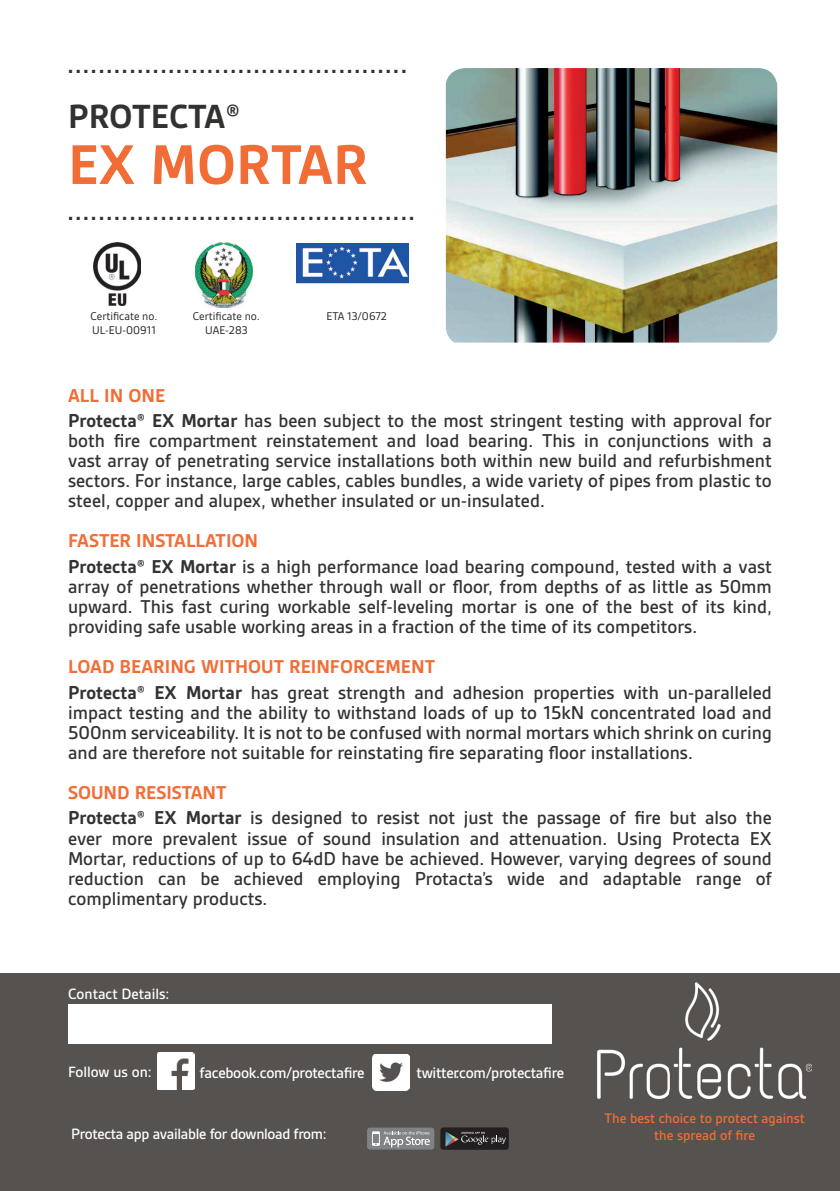
<style>
.page{position:relative;width:840px;height:1191px;background:#fff}
.page>*{position:absolute;margin:0;border:0;box-sizing:border-box;transform-origin:0 0}
.t1{font:700 60px "Gesta";color:#f26d36}
.t2{font:700 36px "Gesta";color:#343230}
.t3{font:500 32px "Gesta";color:#343230}
.t4{font:500 20px/20px "Gesta";color:#343230}
.t5{font:500 16.2px "Gesta";letter-spacing:-.02em;color:#fff}
.t6{font:500 16px "Gesta";letter-spacing:-.02em;color:#fff}
.t7{font:500 16px "Gesta";color:#fff}
.t8{font:500 14.8px/17px "Gesta";color:#f26d36;text-align:center}
.t9{font:12px/14px "Gesta";color:#231f20;text-align:center}
.s1{font-weight:700;color:#f26d36}
.s2{font-weight:700}
</style>
<div class="page">
<div style="left:0;top:973px;width:839px;height:218px;background:#555250"></div>
<img style="left:597px;top:1049px;width:71px;height:49px">
<img style="left:668px;top:982px;width:143px;height:116px">
<img style="left:445px;top:68px;width:331px;height:274px">
<div style="left:68px;top:1003px;width:483px;height:40px;background:#fff"></div>
<img style="left:157px;top:1052px;width:37px;height:37px">
<div style="left:440px;top:1127px;width:68px;height:22px;background:#231f20;border-radius:3px"></div>
<svg style="left:445px;top:1131px;width:60px;height:15px"></svg>
<div style="left:367px;top:1127px;width:67px;height:22px;background:#808285;border-radius:3px"></div>
<svg style="left:372px;top:1131px;width:57px;height:16px"></svg>
<img style="left:372px;top:1054px;width:37px;height:36px">
<img style="left:297px;top:243px;width:111px;height:41px">
<img style="left:94px;top:243px;width:47px;height:62px">
<img style="left:195px;top:243px;width:58px;height:64px">
<h3 class="t3" style="left:67px;top:45px;width:342px">............................................</h3>
<h2 class="t2" style="left:68px;top:96px;width:174px">PROTECTA®</h2>
<h1 class="t1" style="left:68px;top:131px;width:301px">EX MORTAR</h1>
<h3 class="t3" style="left:67px;top:192px;width:350px">.............................................</h3>
<p class="t9" style="left:90px;top:309px;width:68px;text-align:left">Certificate no.<br>UL-EU-00911</p>
<p class="t9" style="left:326px;top:309px;width:62px">ETA 13/0672</p>
<p class="t9" style="left:193px;top:309px;width:68px">Certificate no.<br>UAE-283</p>
<p class="t4" style="left:68px;top:382px;width:704px;line-height:25.6px"><span class="s1">ALL IN ONE<br></span><span class="s2">Protecta® EX Mortar</span> has been subject to the most stringent testing with approval for</p>
<p class="t4" style="left:68px;top:431px;width:704px;text-align:justify">both fire compartment reinstatement and load bearing. This in conjunctions with a vast array of penetrating service installations both within new build and refurbishment sectors. For instance, large cables, cables bundles, a wide variety of pipes from plastic to steel, copper and alupex, whether insulated or un-insulated.</p>
<p class="t4" style="left:68px;top:528px;width:705px;line-height:25.6px"><span class="s1">FASTER INSTALLATION<br></span><span class="s2">Protecta® EX Mortar</span> is a high performance load bearing compound, tested with a vast</p>
<p class="t4" style="left:68px;top:576px;width:705px;text-align:justify">array of penetrations whether through wall or floor, from depths of as little as 50mm upward. This fast curing workable self-leveling mortar is one of the best of its kind, providing safe usable working areas in a fraction of the time of its competitors.</p>
<p class="t4" style="left:68px;top:654px;width:705px;line-height:25.6px"><span class="s1">LOAD BEARING WITHOUT REINFORCEMENT<br></span><span class="s2">Protecta® EX Mortar</span> has great strength and adhesion properties with un-paralleled</p>
<p class="t4" style="left:68px;top:702px;width:705px;text-align:justify">impact testing and the ability to withstand loads of up to 15kN concentrated load and 500nm serviceability. It is not to be confused with normal mortars which shrink on curing and are therefore not suitable for reinstating fire separating floor installations.</p>
<p class="t4" style="left:68px;top:779px;width:704px;line-height:25.6px"><span class="s1">SOUND RESISTANT<br></span><span class="s2">Protecta® EX Mortar</span> is designed to resist not just the passage of fire but also the</p>
<p class="t4" style="left:68px;top:828px;width:705px;text-align:justify">ever more prevalent issue of sound insulation and attenuation. Using Protecta EX Mortar, reductions of up to 64dD have be achieved. However, varying degrees of sound reduction can be achieved employing Protacta’s wide and adaptable range of complimentary products.</p>
<p class="t7" style="left:68px;top:984px;width:103px">Contact Details:</p>
<p class="t7" style="left:68px;top:1062px;width:85px">Follow us on:</p>
<p class="t5" style="left:199px;top:1063px;width:166px">facebook.com/protectafire</p>
<p class="t5" style="left:416px;top:1063px;width:149px">twitter.com/protectafire</p>
<p class="t6" style="left:71px;top:1125px;width:257px">Protecta app available for download from:</p>
<p class="t8" style="left:604px;top:1110px;width:201px">The best choice to protect against the spread of fire</p>
</div>
